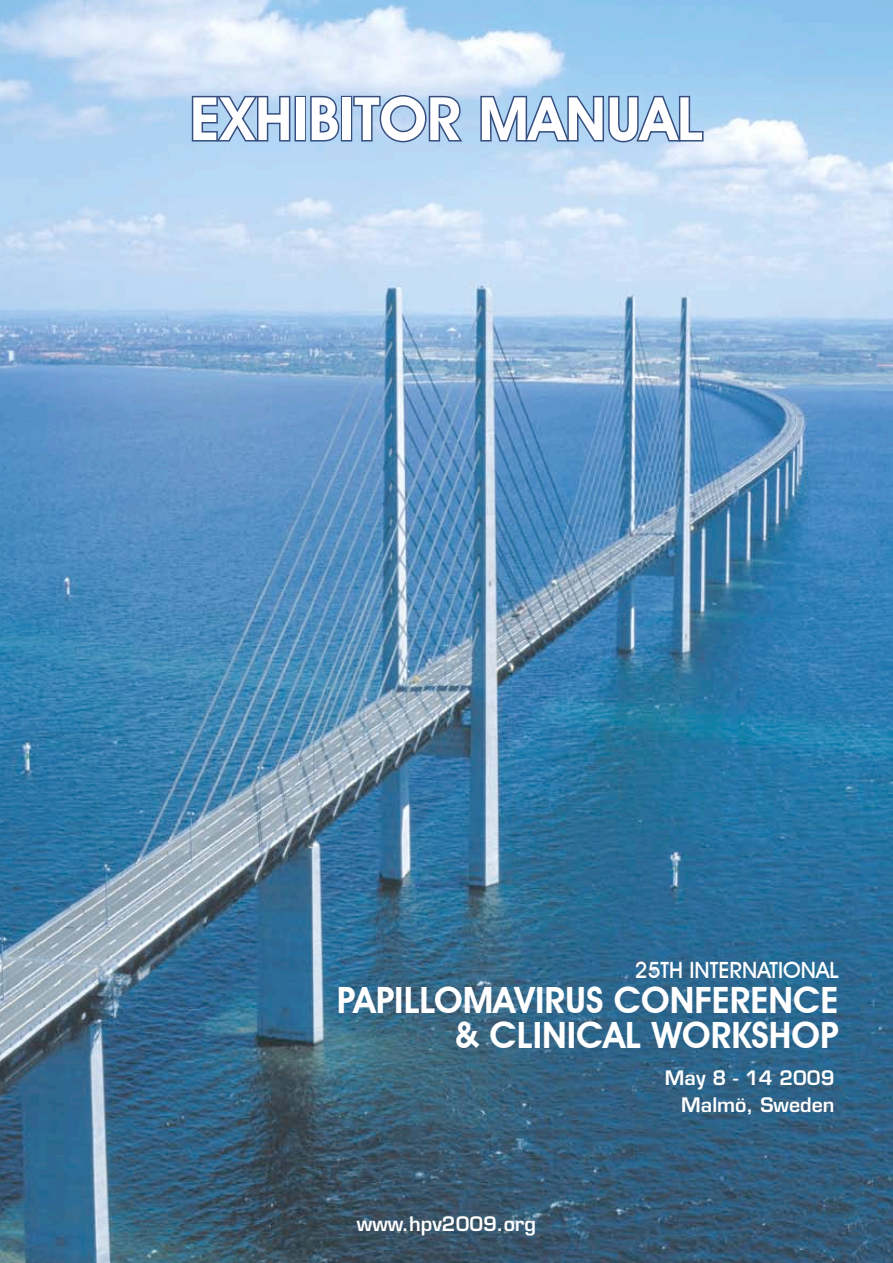
<style>
.page{position:relative;width:893px;height:1263px;background:#fff}
.page>*{position:absolute;margin:0;border:0;box-sizing:border-box;transform-origin:0 0}
.t1{font:600 60px "Avant Garde IT Cby BT";color:#fff}
.t2{font:600 36.15px/34.5px "Avant Garde IT Cby BT";color:#fff;text-align:right}
.t3{font:500 22.35px "Avant Garde IT Cby BT";color:#fff}
.t4{font:600 19.5px/27px "Eurostile";color:#fff;text-align:right}
</style>
<div class="page">
<img style="left:0;top:0;width:893px;height:1263px">
<svg style="left:190px;top:94px;width:102px;height:50px"></svg>
<div style="left:295px;top:96px;width:11px;height:46px;border:3px solid #354e7f"></div>
<svg style="left:309px;top:94px;width:32px;height:49px"></svg>
<div style="left:341px;top:96px;width:11px;height:46px;border:3px solid #354e7f"></div>
<svg style="left:352px;top:93px;width:113px;height:51px"></svg>
<svg style="left:479px;top:91px;width:226px;height:53px"></svg>
<p class="t1" style="left:190px;top:83px;width:515px">EXHIBITOR MANUAL</p>
<p class="t3" style="left:635px;top:956px;width:206px">25TH INTERNATIONAL</p>
<p class="t2" style="left:337px;top:983px;width:503px">PAPILLOMAVIRUS CONFERENCE &amp; CLINICAL WORKSHOP</p>
<p class="t4" style="left:665px;top:1064px;width:171px">May 8 - 14 2009<br>Malmö, Sweden</p>
<p class="t4" style="left:357px;top:1210px;width:181px">www.hpv2009.org</p>
</div>
